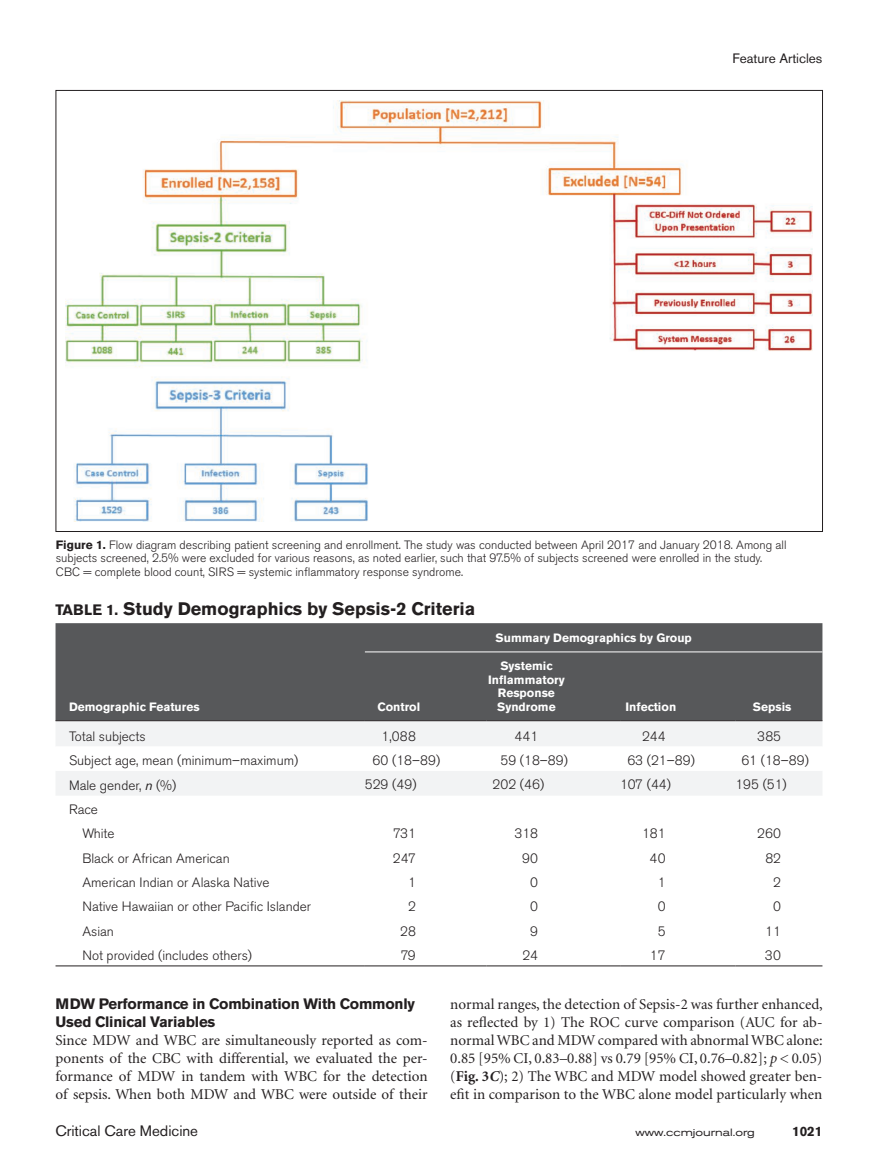
<style>
.page{position:relative;width:878px;height:1175px;background:#fff}
.page>*{position:absolute;margin:0;border:0;box-sizing:border-box;transform-origin:0 0}
.t1{font:700 18px "Akzidenz Grotesk BE";color:#231f20}
.t2{font:15px/18px "Minion";color:#231f20;text-align:justify}
.t3{font:700 15px/18px "Akzidenz Grotesk BE";letter-spacing:-.015em;color:#231f20}
.t4{font:15px "Akzidenz Grotesk BE";color:#231f20}
.t5{font:300 13.5px/24.3px "Akzidenz Grotesk BE";color:#231f20}
.t6{font:13.5px "Akzidenz Grotesk BE";color:#231f20}
.t7{font:700 13.5px "Akzidenz Grotesk BE";color:#231f20}
.t8{font:300 12px/13.5px "Akzidenz Grotesk BE";color:#231f20}
.t9{font:700 12px/13.5px "Akzidenz Grotesk BE";color:#fff;text-align:center}
.t10{font:expanded 10.5px "Akzidenz Grotesk BE";color:#231f20}
.s1{font-weight:700}
.s2{font-size:15px}
.s3{font-weight:400;font-style:italic}
.s4{font-style:italic}
.s5{font-weight:700;font-style:italic}
</style>
<div class="page">
<svg style="left:55px;top:90px;width:768px;height:442px"></svg>
<div style="left:56px;top:623px;width:766px;height:97px;background:#57585a"></div>
<div style="left:56px;top:721px;width:766px;height:25px;background:#f2f3f4"></div>
<div style="left:56px;top:771px;width:766px;height:24px;background:#f2f3f4"></div>
<hr style="left:56px;top:720px;width:309px;height:1px;background:#231f20">
<hr style="left:365px;top:720px;width:121px;height:1px;background:#231f20">
<hr style="left:486px;top:720px;width:134px;height:1px;background:#231f20">
<hr style="left:620px;top:720px;width:115px;height:1px;background:#231f20">
<hr style="left:735px;top:720px;width:87px;height:1px;background:#231f20">
<hr style="left:56px;top:965px;width:309px;height:1px;background:#231f20">
<hr style="left:365px;top:965px;width:121px;height:1px;background:#231f20">
<hr style="left:486px;top:965px;width:134px;height:1px;background:#231f20">
<hr style="left:620px;top:965px;width:115px;height:1px;background:#231f20">
<hr style="left:735px;top:965px;width:87px;height:1px;background:#231f20">
<hr style="left:365px;top:651px;width:457px;height:1px;background:#fff">
<p class="t6" style="left:732px;top:50px;width:91px">Feature Articles</p>
<p class="t8" style="left:56px;top:538px;width:732px"><span class="s1">Figure 1.</span> Flow diagram describing patient screening and enrollment. The study was conducted between April 2017 and January 2018. Among all subjects screened, 2.5% were excluded for various reasons, as noted earlier, such that 97.5% of subjects screened were enrolled in the study.<br>CBC = complete blood count, SIRS = systemic inflammatory response syndrome.</p>
<p class="t1" style="left:56px;top:598px;width:421px"><span class="s2">TABLE 1.</span> Study Demographics by Sepsis-2 Criteria</p>
<p class="t9" style="left:69px;top:700px;width:132px">Demographic Features</p>
<p class="t9" style="left:377px;top:700px;width:44px">Control</p>
<p class="t9" style="left:495px;top:631px;width:198px">Summary Demographics by Group</p>
<p class="t9" style="left:488px;top:659px;width:78px">Systemic<br>Inflammatory<br>Response<br>Syndrome</p>
<p class="t9" style="left:625px;top:700px;width:52px">Infection</p>
<p class="t9" style="left:753px;top:700px;width:40px">Sepsis</p>
<p class="t5" style="left:69px;top:724px;width:78px">Total subjects</p>
<p class="t5" style="left:381px;top:724px;width:36px">1,088</p>
<p class="t5" style="left:514px;top:724px;width:25px">441</p>
<p class="t5" style="left:642px;top:724px;width:25px">244</p>
<p class="t5" style="left:757px;top:724px;width:25px">385</p>
<p class="t5" style="left:69px;top:748px;width:231px">Subject age, mean (minimum–maximum)</p>
<p class="t5" style="left:372px;top:748px;width:69px">60 (18–89)</p>
<p class="t5" style="left:500px;top:748px;width:69px">59 (18–89)</p>
<p class="t5" style="left:627px;top:748px;width:69px">63 (21–89)</p>
<p class="t5" style="left:741px;top:748px;width:69px">61 (18–89)</p>
<p class="t5" style="left:69px;top:773px;width:109px">Male gender, <span class="s3">n</span> (%)</p>
<p class="t5" style="left:365px;top:772px;width:53px">529 (49)</p>
<p class="t5" style="left:492px;top:772px;width:53px">202 (46)</p>
<p class="t5" style="left:620px;top:772px;width:52px">107 (44)</p>
<p class="t5" style="left:735px;top:772px;width:53px">195 (51)</p>
<p class="t5" style="left:82px;top:797px;width:34px;text-indent:-14px">Race<br>White</p>
<p class="t5" style="left:393px;top:822px;width:24px">731</p>
<p class="t5" style="left:514px;top:822px;width:25px">318</p>
<p class="t5" style="left:642px;top:822px;width:25px">181</p>
<p class="t5" style="left:757px;top:822px;width:25px">260</p>
<p class="t5" style="left:82px;top:846px;width:149px">Black or African American</p>
<p class="t5" style="left:393px;top:846px;width:25px">247</p>
<p class="t5" style="left:522px;top:846px;width:18px">90</p>
<p class="t5" style="left:649px;top:846px;width:18px">40</p>
<p class="t5" style="left:765px;top:846px;width:17px">82</p>
<p class="t5" style="left:82px;top:870px;width:188px">American Indian or Alaska Native</p>
<p class="t5" style="left:408px;top:870px;width:9px">1</p>
<p class="t5" style="left:530px;top:870px;width:9px">0</p>
<p class="t5" style="left:657px;top:870px;width:9px">1</p>
<p class="t5" style="left:773px;top:870px;width:9px">2</p>
<p class="t5" style="left:82px;top:894px;width:230px">Native Hawaiian or other Pacific Islander</p>
<p class="t5" style="left:408px;top:894px;width:9px">2</p>
<p class="t5" style="left:530px;top:894px;width:9px">0</p>
<p class="t5" style="left:657px;top:894px;width:9px">0</p>
<p class="t5" style="left:773px;top:894px;width:9px">0</p>
<p class="t5" style="left:82px;top:919px;width:33px">Asian</p>
<p class="t5" style="left:400px;top:919px;width:17px">28</p>
<p class="t5" style="left:530px;top:919px;width:9px">9</p>
<p class="t5" style="left:657px;top:919px;width:9px">5</p>
<p class="t5" style="left:765px;top:919px;width:17px">11</p>
<p class="t5" style="left:82px;top:943px;width:171px">Not provided (includes others)</p>
<p class="t5" style="left:401px;top:943px;width:16px">79</p>
<p class="t5" style="left:522px;top:943px;width:17px">24</p>
<p class="t5" style="left:649px;top:943px;width:17px">17</p>
<p class="t5" style="left:765px;top:943px;width:18px">30</p>
<p class="t3" style="left:56px;top:995px;width:361px">MDW Performance in Combination With Commonly<br>Used Clinical Variables</p>
<p class="t2" style="left:56px;top:1031px;width:374px">Since MDW and WBC are simultaneously reported as com&shy;ponents of the CBC with differential, we evaluated the per&shy;formance of MDW in tandem with WBC for the detection of sepsis. When both MDW and WBC were outside of their</p>
<p class="t2" style="left:450px;top:995px;width:374px">normal ranges, the detection of Sepsis-2 was further enhanced, as reflected by 1) The ROC curve comparison (AUC for ab&shy;normal WBC and MDW compared with abnormal WBC alone:<br>0.85 [95% CI, 0.83–0.88] vs 0.79 [95% CI, 0.76–0.82]; <span class="s4">p</span> &lt; 0.05) (<span class="s1">Fig. 3</span><span class="s5">C</span>); 2) The WBC and MDW model showed greater ben&shy;efit in comparison to the WBC alone model particularly when</p>
<p class="t4" style="left:56px;top:1121px;width:144px">Critical Care Medicine</p>
<p class="t10" style="left:635px;top:1126px;width:121px">www.ccmjournal.org</p>
<p class="t7" style="left:792px;top:1123px;width:32px">1021</p>
</div>
